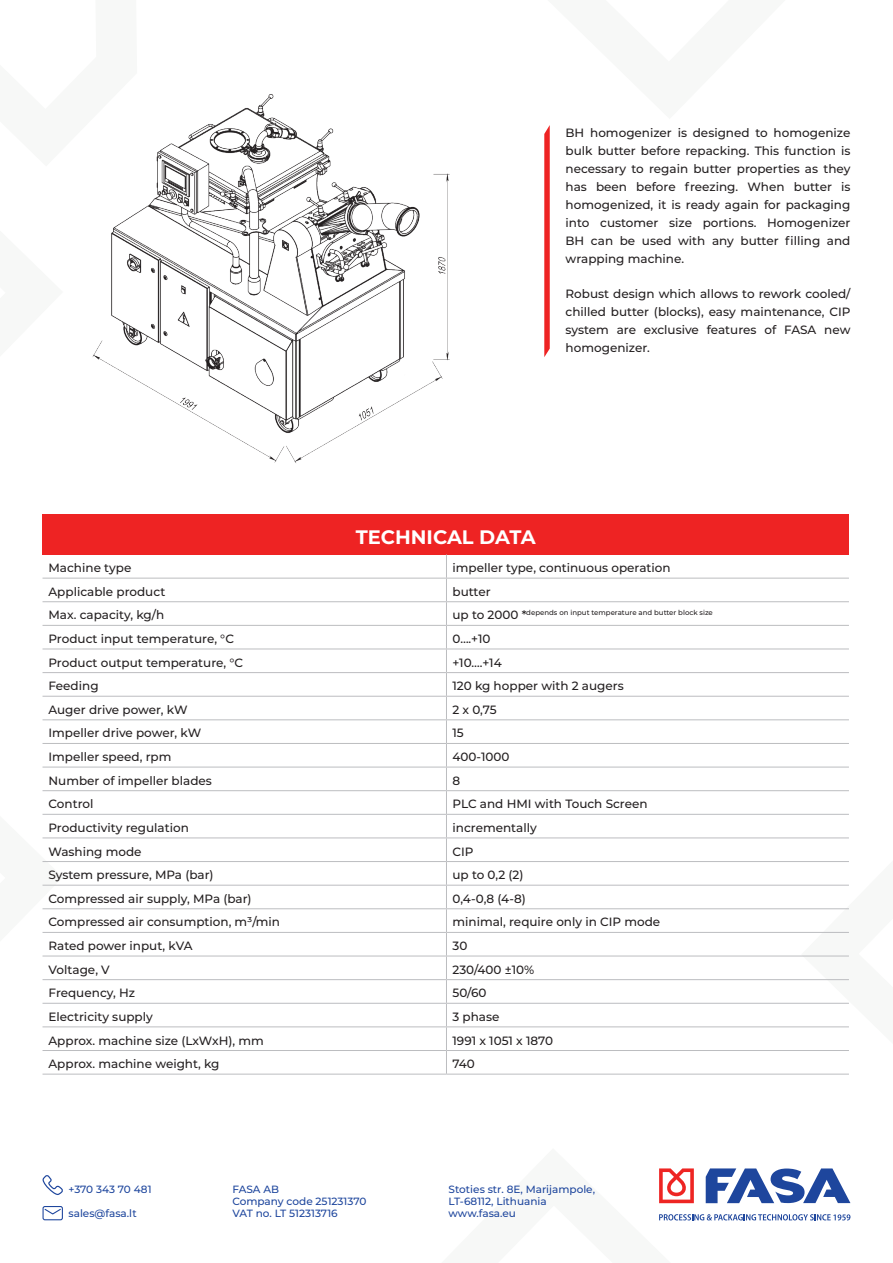
<style>
.page{position:relative;width:893px;height:1263px;background:#fff}
.page>*{position:absolute;margin:0;border:0;box-sizing:border-box;transform-origin:0 0}
.Lentelės_pav{font:700 19.5px "Montserrat";color:#fff}
.Tekstas_lentelės{font:500 12px "Montserrat";color:#231f20}
.Tekstas{font:500 12px/18px "Montserrat";color:#231f20;text-align:justify}
.Kontaktai{font:500 10.5px/12px "Montserrat";color:#1e469d}
.Tekstas_lentelės-2{font:500 7.05px "Montserrat";color:#231f20}
.s1{font-size:12px}
</style>
<div class="page">
<svg style="left:801px;top:695px;width:50px;height:526px"></svg>
<svg style="left:42px;top:625px;width:21px;height:450px"></svg>
<svg style="left:659px;top:1168px;width:35px;height:35px"></svg>
<svg style="left:706px;top:1168px;width:144px;height:35px"></svg>
<svg style="left:659px;top:1214px;width:191px;height:6px"></svg>
<svg style="left:42px;top:1206px;width:21px;height:15px"></svg>
<svg style="left:42px;top:1175px;width:21px;height:20px"></svg>
<svg style="left:544px;top:125px;width:6px;height:232px"></svg>
<div style="left:43px;top:514px;width:806px;height:40px;background:#ee2323"></div>
<hr style="left:43px;top:578px;width:403px;height:1px;background:#bcbdc0">
<hr style="left:446px;top:578px;width:403px;height:1px;background:#bcbdc0">
<hr style="left:43px;top:601px;width:403px;height:1px;background:#bcbdc0">
<hr style="left:446px;top:601px;width:403px;height:1px;background:#bcbdc0">
<hr style="left:43px;top:625px;width:403px;height:1px;background:#bcbdc0">
<hr style="left:446px;top:625px;width:403px;height:1px;background:#bcbdc0">
<hr style="left:43px;top:648px;width:403px;height:1px;background:#bcbdc0">
<hr style="left:446px;top:648px;width:403px;height:1px;background:#bcbdc0">
<hr style="left:43px;top:672px;width:403px;height:1px;background:#bcbdc0">
<hr style="left:446px;top:672px;width:403px;height:1px;background:#bcbdc0">
<hr style="left:43px;top:696px;width:403px;height:1px;background:#bcbdc0">
<hr style="left:446px;top:696px;width:403px;height:1px;background:#bcbdc0">
<hr style="left:43px;top:719px;width:403px;height:1px;background:#bcbdc0">
<hr style="left:446px;top:719px;width:403px;height:1px;background:#bcbdc0">
<hr style="left:43px;top:743px;width:403px;height:1px;background:#bcbdc0">
<hr style="left:446px;top:743px;width:403px;height:1px;background:#bcbdc0">
<hr style="left:43px;top:767px;width:403px;height:1px;background:#bcbdc0">
<hr style="left:446px;top:767px;width:403px;height:1px;background:#bcbdc0">
<hr style="left:43px;top:790px;width:403px;height:1px;background:#bcbdc0">
<hr style="left:446px;top:790px;width:403px;height:1px;background:#bcbdc0">
<hr style="left:43px;top:814px;width:403px;height:1px;background:#bcbdc0">
<hr style="left:446px;top:814px;width:403px;height:1px;background:#bcbdc0">
<hr style="left:43px;top:837px;width:403px;height:1px;background:#bcbdc0">
<hr style="left:446px;top:837px;width:403px;height:1px;background:#bcbdc0">
<hr style="left:43px;top:861px;width:403px;height:1px;background:#bcbdc0">
<hr style="left:446px;top:861px;width:403px;height:1px;background:#bcbdc0">
<hr style="left:43px;top:885px;width:403px;height:1px;background:#bcbdc0">
<hr style="left:446px;top:885px;width:403px;height:1px;background:#bcbdc0">
<hr style="left:43px;top:908px;width:403px;height:1px;background:#bcbdc0">
<hr style="left:446px;top:908px;width:403px;height:1px;background:#bcbdc0">
<hr style="left:43px;top:932px;width:403px;height:1px;background:#bcbdc0">
<hr style="left:446px;top:932px;width:403px;height:1px;background:#bcbdc0">
<hr style="left:43px;top:955px;width:403px;height:1px;background:#bcbdc0">
<hr style="left:446px;top:955px;width:403px;height:1px;background:#bcbdc0">
<hr style="left:43px;top:979px;width:403px;height:1px;background:#bcbdc0">
<hr style="left:446px;top:979px;width:403px;height:1px;background:#bcbdc0">
<hr style="left:43px;top:1003px;width:403px;height:1px;background:#bcbdc0">
<hr style="left:446px;top:1003px;width:403px;height:1px;background:#bcbdc0">
<hr style="left:43px;top:1026px;width:403px;height:1px;background:#bcbdc0">
<hr style="left:446px;top:1026px;width:403px;height:1px;background:#bcbdc0">
<hr style="left:43px;top:1050px;width:403px;height:1px;background:#bcbdc0">
<hr style="left:446px;top:1050px;width:403px;height:1px;background:#bcbdc0">
<svg style="left:446px;top:554px;width:1px;height:520px"></svg>
<hr style="left:43px;top:1074px;width:403px;height:1px;background:#bcbdc0">
<hr style="left:446px;top:1074px;width:403px;height:1px;background:#bcbdc0">
<img style="left:92px;top:94px;width:358px;height:369px">
<p class="Tekstas" style="left:566px;top:123px;width:286px">BH homogenizer is designed to homogenize bulk butter before repacking. This function is necessary to regain butter properties as they has been before freezing. When butter is homogenized, it is ready again for packaging into customer size portions. Homogenizer BH can be used with any butter filling and wrapping machine.</p>
<p class="Tekstas" style="left:566px;top:284px;width:286px">Robust design which allows to rework cooled/ chilled butter (blocks), easy maintenance, CIP system are exclusive features of FASA new homogenizer.</p>
<p class="Lentelės_pav" style="left:356px;top:523px;width:182px">TECHNICAL DATA</p>
<p class="Tekstas_lentelės" style="left:49px;top:559px;width:84px">Machine type</p>
<p class="Tekstas_lentelės" style="left:452px;top:559px;width:220px">impeller type, continuous operation</p>
<p class="Tekstas_lentelės" style="left:49px;top:583px;width:118px">Applicable product</p>
<p class="Tekstas_lentelės" style="left:452px;top:583px;width:40px">butter</p>
<p class="Tekstas_lentelės" style="left:49px;top:607px;width:117px">Max. capacity, kg/h</p>
<p class="Tekstas_lentelės-2" style="left:452px;top:608px;width:262px"><span class="s1">up to 2000 *</span>depends on input temperature and butter block size</p>
<p class="Tekstas_lentelės" style="left:49px;top:630px;width:187px">Product input temperature, °C</p>
<p class="Tekstas_lentelės" style="left:452px;top:630px;width:40px">0….+10</p>
<p class="Tekstas_lentelės" style="left:49px;top:654px;width:196px">Product output temperature, °C</p>
<p class="Tekstas_lentelės" style="left:452px;top:654px;width:51px">+10….+14</p>
<p class="Tekstas_lentelės" style="left:49px;top:678px;width:52px">Feeding</p>
<p class="Tekstas_lentelės" style="left:452px;top:678px;width:173px">120 kg hopper with 2 augers</p>
<p class="Tekstas_lentelės" style="left:49px;top:701px;width:141px">Auger drive power, kW</p>
<p class="Tekstas_lentelės" style="left:452px;top:701px;width:46px">2 x 0,75</p>
<p class="Tekstas_lentelės" style="left:49px;top:725px;width:154px">Impeller drive power, kW</p>
<p class="Tekstas_lentelės" style="left:452px;top:725px;width:13px">15</p>
<p class="Tekstas_lentelės" style="left:49px;top:748px;width:124px">Impeller speed, rpm</p>
<p class="Tekstas_lentelės" style="left:452px;top:748px;width:58px">400-1000</p>
<p class="Tekstas_lentelės" style="left:49px;top:772px;width:165px">Number of impeller blades</p>
<p class="Tekstas_lentelės" style="left:452px;top:772px;width:9px">8</p>
<p class="Tekstas_lentelės" style="left:49px;top:796px;width:46px">Control</p>
<p class="Tekstas_lentelės" style="left:452px;top:796px;width:197px">PLC and HMI with Touch Screen</p>
<p class="Tekstas_lentelės" style="left:49px;top:819px;width:142px">Productivity regulation</p>
<p class="Tekstas_lentelės" style="left:452px;top:819px;width:86px">incrementally</p>
<p class="Tekstas_lentelės" style="left:49px;top:843px;width:95px">Washing mode</p>
<p class="Tekstas_lentelės" style="left:452px;top:843px;width:23px">CIP</p>
<p class="Tekstas_lentelės" style="left:49px;top:866px;width:167px">System pressure, MPa (bar)</p>
<p class="Tekstas_lentelės" style="left:452px;top:866px;width:72px">up to 0,2 (2)</p>
<p class="Tekstas_lentelės" style="left:49px;top:890px;width:205px">Compressed air supply, MPa (bar)</p>
<p class="Tekstas_lentelės" style="left:452px;top:890px;width:75px">0,4-0,8 (4-8)</p>
<p class="Tekstas_lentelės" style="left:49px;top:914px;width:233px">Compressed air consumption, m³/min</p>
<p class="Tekstas_lentelės" style="left:452px;top:914px;width:209px">minimal, require only in CIP mode</p>
<p class="Tekstas_lentelės" style="left:49px;top:937px;width:146px">Rated power input, kVA</p>
<p class="Tekstas_lentelės" style="left:452px;top:937px;width:16px">30</p>
<p class="Tekstas_lentelės" style="left:49px;top:961px;width:63px">Voltage, V</p>
<p class="Tekstas_lentelės" style="left:452px;top:961px;width:83px">230/400 ±10%</p>
<p class="Tekstas_lentelės" style="left:49px;top:985px;width:88px">Frequency, Hz</p>
<p class="Tekstas_lentelės" style="left:452px;top:985px;width:36px">50/60</p>
<p class="Tekstas_lentelės" style="left:49px;top:1008px;width:106px">Electricity supply</p>
<p class="Tekstas_lentelės" style="left:452px;top:1008px;width:48px">3 phase</p>
<p class="Tekstas_lentelės" style="left:49px;top:1032px;width:217px">Approx. machine size (LxWxH), mm</p>
<p class="Tekstas_lentelės" style="left:452px;top:1032px;width:102px">1991 x 1051 x 1870</p>
<p class="Tekstas_lentelės" style="left:49px;top:1055px;width:173px">Approx. machine weight, kg</p>
<p class="Tekstas_lentelės" style="left:452px;top:1055px;width:24px">740</p>
<p class="Kontaktai" style="left:68px;top:1183px;width:85px">+370 343 70 481</p>
<p class="Kontaktai" style="left:68px;top:1207px;width:70px">sales@fasa.lt</p>
<p class="Kontaktai" style="left:232px;top:1183px;width:48px">FASA AB</p>
<p class="Kontaktai" style="left:232px;top:1195px;width:136px">Company code 251231370<br>VAT no. LT 512313716</p>
<p class="Kontaktai" style="left:449px;top:1183px;width:148px">Stoties str. 8E, Marijampole,</p>
<p class="Kontaktai" style="left:449px;top:1195px;width:100px">LT-68112, Lithuania</p>
<p class="Kontaktai" style="left:449px;top:1207px;width:69px">www.fasa.eu</p>
</div>
